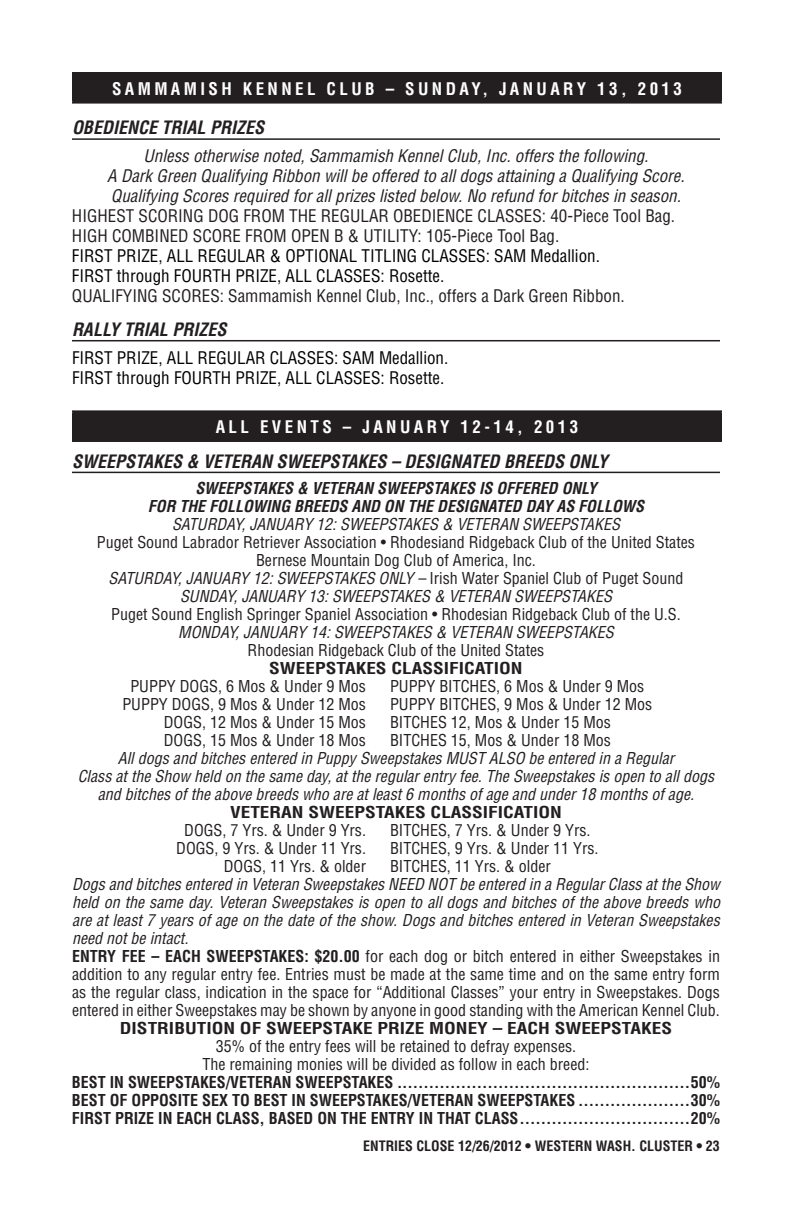
<style>
.page{position:relative;width:792px;height:1224px;background:#fff}
.page>*{position:absolute;margin:0;border:0;box-sizing:border-box;transform-origin:0 0}
.t1{font:italic 700 condensed 18px "Helvetica";color:#231f20}
.t2{font:italic condensed 17px/20px "Helvetica";color:#231f20;text-align:center}
.t3{font:condensed 17px/20px "Helvetica";color:#000}
.t4{font:condensed 17px/20px "Helvetica";color:#231f20}
.t5{font:700 condensed 17px "Helvetica";letter-spacing:.2em;color:#fff}
.t6{font:condensed 16px/18px "Helvetica";color:#231f20;text-align:center}
.t7{font:italic condensed 16px/18px "Helvetica";color:#231f20;text-align:center}
.t8{font:700 condensed 16px/18px "Helvetica";color:#231f20;text-align:justify}
.t9{font:700 condensed 16px "Helvetica";color:#231f20;scale:1.2 1}
.t10{font:italic 700 condensed 16px/18px "Helvetica";color:#231f20;text-align:center}
.t11{font:condensed 16px "Helvetica";letter-spacing:.155em;color:#231f20}
.t12{font:700 condensed 14px "Helvetica";color:#231f20}
.s1{font-style:italic}
.s2{font-weight:700}
</style>
<div class="page">
<hr style="left:72px;top:138px;width:648px;height:2px;background:#231f20">
<hr style="left:72px;top:340px;width:648px;height:1px;background:#231f20">
<div style="left:73px;top:73px;width:648px;height:30px;background:#231f20"></div>
<hr style="left:72px;top:72px;width:650px;height:2px;background:#231f20">
<hr style="left:72px;top:74px;width:2px;height:28px;background:#231f20">
<hr style="left:720px;top:74px;width:2px;height:28px;background:#231f20">
<hr style="left:72px;top:102px;width:650px;height:2px;background:#231f20">
<hr style="left:72px;top:472px;width:648px;height:1px;background:#231f20">
<div style="left:73px;top:411px;width:648px;height:30px;background:#231f20"></div>
<hr style="left:72px;top:410px;width:650px;height:2px;background:#231f20">
<hr style="left:72px;top:412px;width:2px;height:28px;background:#231f20">
<hr style="left:720px;top:412px;width:2px;height:28px;background:#231f20">
<hr style="left:72px;top:440px;width:650px;height:2px;background:#231f20">
<p class="t5" style="left:112px;top:78px;width:571px">SAMMAMISH KENNEL CLUB – SUNDAY, JANUARY 13, 2013</p>
<p class="t1" style="left:72px;top:117px;width:194px">OBEDIENCE TRIAL PRIZES</p>
<p class="t2" style="left:107px;top:146px;width:579px">Unless otherwise noted, Sammamish Kennel Club, Inc. offers the following.<br>A Dark Green Qualifying Ribbon will be offered to all dogs attaining a Qualifying Score.<br>Qualifying Scores required for all prizes listed below. No refund for bitches in season.</p>
<p class="t4" style="left:72px;top:206px;width:605px">HI GHEST SCORING DOG FROM THE REGULAR OBEDI ENCE CLASSES: 40-Piece Tool Bag.<br>HIGH COMBINED SCORE FROM OPEN B &amp; UTILITY</p>
<p class="t4" style="left:418px;top:226px;width:143px">: 105-Piece Tool Bag.</p>
<p class="t3" style="left:72px;top:246px;width:530px;text-indent:335px">G CLASSES: SAM Medallion.<br>FIRST through FOURTH PRIZE, ALL CLASSES: Rosette.</p>
<p class="t4" style="left:72px;top:286px;width:554px">QUALI FYING SCORES: Sammamish Kennel Club, I nc., offers a Dark Green Ribbon.</p>
<p class="t1" style="left:72px;top:318px;width:156px">RALLY TRIAL PRIZES</p>
<p class="t3" style="left:72px;top:348px;width:378px">FIRST PRIZE, ALL REGULAR CLASSES: SAM Medallion.<br>FIRST through FOURTH PRIZE, ALL CLASSES: Rosette.</p>
<p class="t3" style="left:72px;top:246px;width:298px">FIRST PRIZE, ALL REGULAR &amp; OPTI ONAL TITLIN</p>
<p class="t5" style="left:216px;top:416px;width:364px">ALL EVENTS – JANUARY 12-14, 2013</p>
<p class="t1" style="left:72px;top:450px;width:538px">SWEEPSTAKES &amp; VETERAN SWEEPSTAKES – DESIGNATED BREEDS ONLY</p>
<p class="t10" style="left:148px;top:479px;width:498px">SWEEPSTAKES &amp; VETERAN SWEEPSTAKES IS OFFERED ONLY<br>FOR THE FOLLOWING BREEDS AND ON THE DESIGNATED DAY AS FOLLOWS</p>
<p class="t7" style="left:172px;top:515px;width:449px">SATURDAY, JANUARY 12: SWEEPSTAKES &amp; VETERAN SWEEPSTAKES</p>
<p class="t6" style="left:97px;top:533px;width:600px">Puget Sound Labrador Retriever Association • Rhodesiand Ridgeback Club of the U nited States Bernese Mountain Dog Club of America, Inc.<br><span class="s1">SATURDAY, JANUARY 12: SWEEPSTAKES ONLY –</span> Irish Water Spaniel Club of Puget Sound <span class="s1">SUNDAY, JANUARY 13: SWEEPSTAKES &amp; VETERAN SWEEPSTAKES</span></p>
<p class="t6" style="left:111px;top:605px;width:571px">Puget Sound English Springer Spaniel Association • Rhodesian Ridgeback Club of the U .S.</p>
<p class="t7" style="left:178px;top:623px;width:437px">MONDAY, JANUARY 14: SWEEPSTAKES &amp; VETERAN SWEEPSTAKES</p>
<p class="t6" style="left:248px;top:641px;width:298px">Rhodesian Ridgeback Club of the United States</p>
<p class="t9" style="left:269px;top:658px;width:213px">SWEEPSTAKES CLASSIFICATION</p>
<p class="t6" style="left:130px;top:677px;width:237px">PU PPY DOGS, 6 Mos &amp; Under 9 Mos</p>
<p class="t6" style="left:390px;top:677px;width:256px">PU PPY BITCHES, 6 Mos &amp; Under 9 Mos</p>
<p class="t6" style="left:122px;top:695px;width:245px">PU PPY DOGS, 9 Mos &amp; Under 12 Mos</p>
<p class="t6" style="left:390px;top:695px;width:264px">PU PPY BITCHES, 9 Mos &amp; Under 12 Mos</p>
<p class="t6" style="left:164px;top:713px;width:204px">DOGS, 12 Mos &amp; Under 15 Mos</p>
<p class="t6" style="left:390px;top:713px;width:222px">BITCHES 12, Mos &amp; Under 15 Mos</p>
<p class="t6" style="left:164px;top:731px;width:204px">DOGS, 15 Mos &amp; Under 18 Mos</p>
<p class="t6" style="left:390px;top:731px;width:222px">BITCHES 15, Mos &amp; Under 18 Mos</p>
<p class="t7" style="left:78px;top:749px;width:638px">All dogs and bitches entered in Puppy Sweepstakes MUST ALSO be entered in a Regular<br>Class at the Show held on the same day, at the regular entry fee. The Sweepstakes is open to all dogs and bitches of the above breeds who are at least 6 months of age and under 18 months of age.</p>
<p class="t9" style="left:230px;top:802px;width:278px">VETERAN SWEEPSTAKES CLASSIFICATION</p>
<p class="t11" style="left:184px;top:820px;width:183px">DOGS, 7 Yrs. &amp; U nder 9 Yrs.</p>
<p class="t6" style="left:390px;top:821px;width:202px">BITCHES, 7 Yrs. &amp; U nder 9 Yrs.</p>
<p class="t6" style="left:176px;top:839px;width:191px">DOGS, 9 Yrs. &amp; U nder 11 Yrs.</p>
<p class="t6" style="left:390px;top:839px;width:210px">BITCHES, 9 Yrs. &amp; Under 11 Yrs.</p>
<p class="t6" style="left:224px;top:857px;width:144px">DOGS, 11 Yrs. &amp; older</p>
<p class="t6" style="left:390px;top:857px;width:162px">BITCHES, 11 Yrs. &amp; older</p>
<p class="t6" style="left:72px;top:875px;width:650px;text-align:left"><span class="s1">Dogs and bitches entered in Veteran Sweepstakes NEED NOT be entered in a Regular Class at the Show held on the same day. Veteran Sweepstakes is open to all dogs and bitches of the above breeds who are at least 7 years of age on the date of the show. Dogs and bitches entered in Veteran Sweepstakes need not be intact.<br></span><span class="s2">ENTRY FEE – EACH SWEEPSTAKES: $20.00</span> for each dog or bitch entered in either Sweepstakes in addition to any regular entry fee. Entries must be made at the same time and on the same entry form as the regular class, indication in the space for “Additional Classes” your entry in Sweepstakes. Dogs entered in either Sweepstakes may be shown by anyone in good standing with the American Kennel Club.</p>
<p class="t9" style="left:120px;top:1018px;width:462px">DISTRIBUTION OF SWEEPSTAKE PRIZE MONEY – EACH SWEEPSTAKES</p>
<p class="t6" style="left:203px;top:1037px;width:388px">35% of the entry fees will be retained to defray expenses.<br>The remaining monies will be divided as follow in each breed:</p>
<p class="t8" style="left:72px;top:1073px;width:650px">BEST IN SWEEPSTAKES/VETERAN SWEEPSTAKES .......................................................50% BEST OF OPPOSITE SEX TO BEST IN SWEEPSTAKES/VETERAN SWEEPSTAKES .....................30% FIRST PRIZE IN EACH CLASS, BASED ON THE ENTRY IN THAT CLASS................................20%</p>
<p class="t12" style="left:363px;top:1137px;width:358px">ENTRIES CLOSE 12/26/2012 • WESTERN WASH. CLUSTER • 23</p>
</div>
